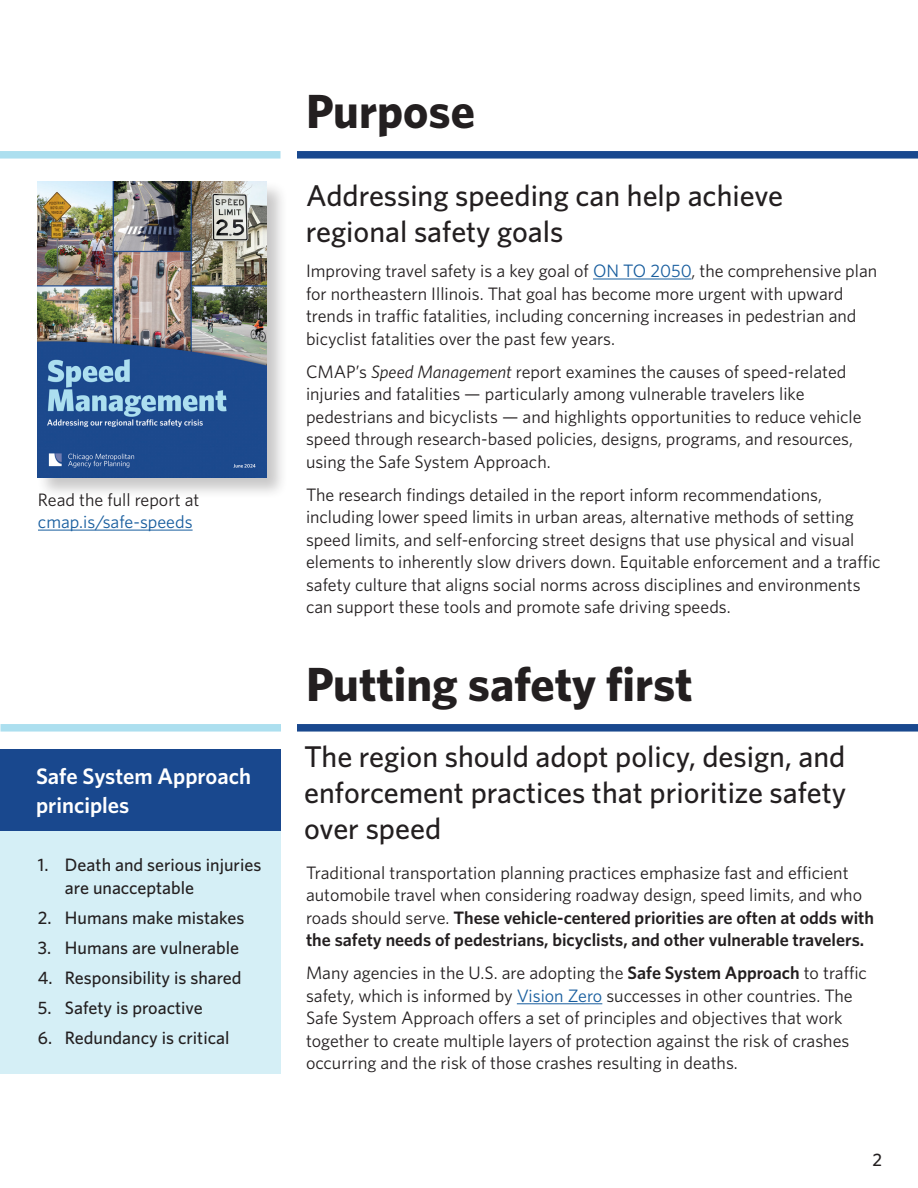
<style>
.page{position:relative;width:918px;height:1188px;background:#fff}
.page>*{position:absolute;margin:0;border:0;box-sizing:border-box;transform-origin:0 0}
.t1{font:700 48px "Whitney";color:#231f20}
.t2{font:500 30px/36px "Whitney";color:#231f20}
.t3{font:600 22.5px/28.5px "Whitney";color:#fff}
.t4{font:18px/22.5px "Whitney";color:#231f20}
.t5{font:500 18px/22.5px "Whitney";color:#231f20}
.s1{color:#175d9e}
.s2{font-style:italic}
.s3{font-weight:600}
</style>
<div class="page">
<div style="left:297px;top:151px;width:621px;height:8px;background:#19488e"></div>
<div style="left:0;top:151px;width:280px;height:8px;background:#acdfef"></div>
<hr style="left:593px;top:279px;width:98px;height:1px;background:#175d9e">
<div style="left:37px;top:181px;width:252px;height:318px;background:#231f20;opacity:.25"></div>
<img style="left:38px;top:182px;width:229px;height:296px">
<hr style="left:38px;top:530px;width:155px;height:1px;background:#175d9e">
<div style="left:297px;top:724px;width:621px;height:8px;background:#19488e"></div>
<hr style="left:517px;top:1003px;width:85px;height:1px;background:#175d9e">
<div style="left:0;top:749px;width:281px;height:324px;background:#d5eff6"></div>
<div style="left:0;top:749px;width:281px;height:82px;background:#19488e"></div>
<div style="left:0;top:724px;width:281px;height:8px;background:#acdfef"></div>
<p class="t4" style="left:38px;top:488px;width:163px">Read the full report at <span class="s1">cmap.is/safe-speeds</span></p>
<p class="t3" style="left:36px;top:762px;width:217px">Safe System Approach principles</p>
<p class="t5" style="left:65px;top:854px;width:198px;text-indent:-27px">1. Death and serious injuries are unacceptable</p>
<p class="t5" style="left:38px;top:906px;width:208px">2. Humans make mistakes</p>
<p class="t5" style="left:38px;top:936px;width:203px">3. Humans are vulnerable</p>
<p class="t5" style="left:38px;top:966px;width:205px">4. Responsibility is shared</p>
<p class="t5" style="left:38px;top:996px;width:166px">5. Safety is proactive</p>
<p class="t5" style="left:38px;top:1026px;width:193px">6. Redundancy is critical</p>
<p class="t1" style="left:306px;top:80px;width:171px">Purpose</p>
<p class="t2" style="left:306px;top:177px;width:479px">Addressing speeding can help achieve regional safety goals</p>
<p class="t4" style="left:306px;top:259px;width:573px">Improving travel safety is a key goal of <span class="s1">ON TO 2050</span>, the comprehensive plan for northeastern Illinois. That goal has become more urgent with upward trends in traffic fatalities, including concerning increases in pedestrian and bicyclist fatalities over the past few years.</p>
<p class="t4" style="left:306px;top:360px;width:557px">CMAP’s <span class="s2">Speed Management</span> report examines the causes of speed-related injuries and fatalities — particularly among vulnerable travelers like pedestrians and bicyclists — and highlights opportunities to reduce vehicle speed through research-based policies, designs, programs, and resources, using the Safe System Approach.</p>
<p class="t4" style="left:306px;top:483px;width:576px">The research findings detailed in the report inform recommendations, including lower speed limits in urban areas, alternative methods of setting speed limits, and self-enforcing street designs that use physical and visual elements to inherently slow drivers down. Equitable enforcement and a traffic safety culture that aligns social norms across disciplines and environments can support these tools and promote safe driving speeds.</p>
<p class="t1" style="left:306px;top:653px;width:388px">Putting safety first</p>
<p class="t2" style="left:304px;top:739px;width:543px;text-align:justify">The region should adopt policy, design, and enforcement practices that prioritize safety over speed</p>
<p class="t4" style="left:306px;top:861px;width:570px">Traditional transportation planning practices emphasize fast and efficient automobile travel when considering roadway design, speed limits, and who roads should serve. <span class="s3">These vehicle-centered priorities are often at odds with the safety needs of pedestrians, bicyclists, and other vulnerable travelers.</span></p>
<p class="t4" style="left:306px;top:962px;width:563px">Many agencies in the U.S. are adopting the <span class="s3">Safe System Approach</span> to traffic safety, which is informed by <span class="s1">Vision Zero</span> successes in other countries. The Safe System Approach offers a set of principles and objectives that work together to create multiple layers of protection against the risk of crashes occurring and the risk of those crashes resulting in deaths.</p>
<p class="t5" style="left:872px;top:1148px;width:11px">2</p>
</div>
